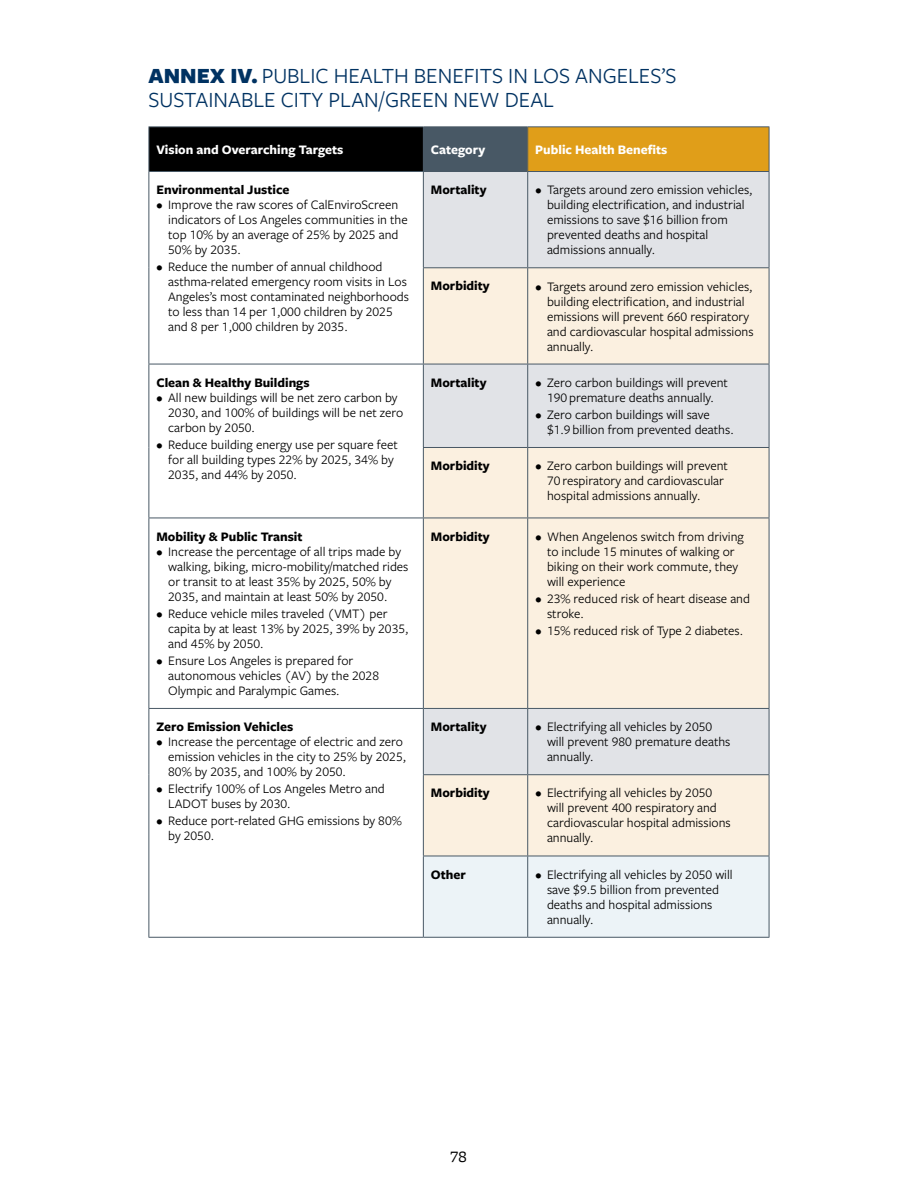
<style>
.page{position:relative;width:918px;height:1188px;background:#fff}
.page>*{position:absolute;margin:0;border:0;box-sizing:border-box;transform-origin:0 0}
.ANNEX_Title_smalls{font:22.5px/24px "Freight Sans Pro";color:#003262}
.t1{font:16.5px "Freight Micro Pro";color:#000}
.t2{font:13.5px/15px "Freight Sans Pro";color:#000}
.ANNEX_Table_Column_Semi_Bold_Text{font:700 13.5px "Freight Sans Pro";color:#000}
.ANNEX_Table_Column_Yellow_Heads{font:700 13.5px "Freight Sans Pro";color:#fff}
.s1{font-weight:900}
</style>
<div class="page">
<div style="left:149px;top:127px;width:274px;height:45px;background:#000"></div>
<div style="left:423px;top:127px;width:105px;height:45px;background:#485865"></div>
<div style="left:528px;top:127px;width:241px;height:45px;background:#e09e19"></div>
<div style="left:424px;top:172px;width:345px;height:95px;background:#e1e3e7"></div>
<svg style="left:424px;top:268px;width:345px;height:588px;background:#f3ece1"></svg>
<div style="left:424px;top:857px;width:345px;height:80px;background:#ecf3f7"></div>
<hr style="left:148px;top:126px;width:275px;height:1px;background:#485865">
<hr style="left:148px;top:127px;width:1px;height:44px;background:#485865">
<hr style="left:423px;top:126px;width:105px;height:1px;background:#485865">
<hr style="left:528px;top:126px;width:241px;height:1px;background:#485865">
<hr style="left:769px;top:127px;width:1px;height:44px;background:#485865">
<hr style="left:148px;top:171px;width:275px;height:1px;background:#485865">
<hr style="left:148px;top:172px;width:1px;height:96px;background:#485865">
<hr style="left:148px;top:268px;width:1px;height:96px;background:#485865">
<hr style="left:148px;top:364px;width:275px;height:1px;background:#485865">
<hr style="left:148px;top:364px;width:1px;height:83px;background:#485865">
<hr style="left:148px;top:447px;width:1px;height:71px;background:#485865">
<hr style="left:423px;top:364px;width:1px;height:83px;background:#485865">
<hr style="left:527px;top:364px;width:1px;height:83px;background:#485865">
<hr style="left:769px;top:364px;width:1px;height:83px;background:#485865">
<hr style="left:423px;top:447px;width:105px;height:1px;background:#485865">
<hr style="left:423px;top:448px;width:1px;height:70px;background:#485865">
<hr style="left:528px;top:447px;width:241px;height:1px;background:#485865">
<hr style="left:527px;top:448px;width:1px;height:70px;background:#485865">
<hr style="left:769px;top:448px;width:1px;height:70px;background:#485865">
<hr style="left:148px;top:518px;width:275px;height:1px;background:#485865">
<hr style="left:148px;top:518px;width:1px;height:190px;background:#485865">
<hr style="left:423px;top:518px;width:105px;height:1px;background:#485865">
<hr style="left:423px;top:518px;width:1px;height:190px;background:#485865">
<hr style="left:528px;top:518px;width:241px;height:1px;background:#485865">
<hr style="left:527px;top:518px;width:1px;height:190px;background:#485865">
<hr style="left:769px;top:518px;width:1px;height:190px;background:#485865">
<hr style="left:148px;top:708px;width:275px;height:1px;background:#485865">
<hr style="left:148px;top:709px;width:1px;height:66px;background:#485865">
<hr style="left:148px;top:775px;width:1px;height:81px;background:#485865">
<hr style="left:148px;top:856px;width:1px;height:81px;background:#485865">
<hr style="left:423px;top:708px;width:105px;height:1px;background:#485865">
<hr style="left:423px;top:709px;width:1px;height:65px;background:#485865">
<hr style="left:528px;top:708px;width:241px;height:1px;background:#485865">
<hr style="left:527px;top:709px;width:1px;height:65px;background:#485865">
<hr style="left:769px;top:709px;width:1px;height:65px;background:#485865">
<hr style="left:423px;top:774px;width:105px;height:1px;background:#485865">
<hr style="left:423px;top:775px;width:1px;height:81px;background:#485865">
<hr style="left:528px;top:774px;width:241px;height:1px;background:#485865">
<hr style="left:527px;top:775px;width:1px;height:81px;background:#485865">
<hr style="left:769px;top:775px;width:1px;height:81px;background:#485865">
<hr style="left:423px;top:856px;width:105px;height:1px;background:#485865">
<hr style="left:423px;top:856px;width:1px;height:81px;background:#485865">
<hr style="left:528px;top:856px;width:241px;height:1px;background:#485865">
<hr style="left:527px;top:856px;width:1px;height:81px;background:#485865">
<hr style="left:769px;top:856px;width:1px;height:81px;background:#485865">
<hr style="left:148px;top:937px;width:275px;height:1px;background:#485865">
<hr style="left:423px;top:937px;width:105px;height:1px;background:#485865">
<hr style="left:528px;top:937px;width:241px;height:1px;background:#485865">
<hr style="left:423px;top:268px;width:1px;height:96px;background:#485865">
<hr style="left:527px;top:268px;width:1px;height:96px;background:#485865">
<hr style="left:769px;top:268px;width:1px;height:96px;background:#485865">
<hr style="left:423px;top:364px;width:105px;height:1px;background:#485865">
<hr style="left:528px;top:364px;width:241px;height:1px;background:#485865">
<hr style="left:423px;top:172px;width:1px;height:95px;background:#485865">
<hr style="left:528px;top:171px;width:241px;height:1px;background:#485865">
<hr style="left:527px;top:172px;width:1px;height:95px;background:#485865">
<hr style="left:769px;top:172px;width:1px;height:95px;background:#485865">
<hr style="left:423px;top:267px;width:105px;height:1px;background:#485865">
<hr style="left:528px;top:267px;width:241px;height:1px;background:#485865">
<p class="ANNEX_Title_smalls" style="left:148px;top:63px;width:530px"><span class="s1">ANNEX IV.</span> PUBLIC HEALTH BENEFITS IN LOS ANGELES’S<br>SUSTAINABLE CITY PLAN/GREEN NEW DEAL</p>
<p class="ANNEX_Table_Column_Yellow_Heads" style="left:156px;top:140px;width:189px">Vision and Overarching Targets</p>
<p class="ANNEX_Table_Column_Yellow_Heads" style="left:431px;top:140px;width:56px">Category</p>
<p class="ANNEX_Table_Column_Yellow_Heads" style="left:535px;top:140px;width:134px">Public Health Benefits</p>
<p class="ANNEX_Table_Column_Semi_Bold_Text" style="left:156px;top:180px;width:135px">Environmental Justice</p>
<p class="t2" style="left:168px;top:197px;width:241px;text-indent:-12px">• Improve the raw scores of CalEnviroScreen indicators of Los Angeles communities in the top 10% by an average of 25% by 2025 and 50% by 2035.</p>
<p class="t2" style="left:168px;top:259px;width:242px;text-indent:-12px">• Reduce the number of annual childhood asthma-related emergency room visits in Los Angeles’s most contaminated neighborhoods to less than 14 per 1,000 children by 2025 and 8 per 1,000 children by 2035.</p>
<p class="ANNEX_Table_Column_Semi_Bold_Text" style="left:431px;top:180px;width:57px">Mortality</p>
<p class="t2" style="left:547px;top:182px;width:207px;text-indent:-12px">• Targets around zero emission vehicles, building electrification, and industrial emissions to save $16 billion from prevented deaths and hospital admissions annually.</p>
<p class="ANNEX_Table_Column_Semi_Bold_Text" style="left:431px;top:277px;width:60px">Morbidity</p>
<p class="t2" style="left:547px;top:278px;width:208px;text-indent:-12px">• Targets around zero emission vehicles, building electrification, and industrial emissions will prevent 660 respiratory and cardiovascular hospital admissions annually.</p>
<p class="ANNEX_Table_Column_Semi_Bold_Text" style="left:156px;top:373px;width:155px">Clean &amp; Healthy Buildings</p>
<p class="t2" style="left:168px;top:389px;width:237px;text-indent:-12px">• All new buildings will be net zero carbon by<br>2030, and 100% of buildings will be net zero carbon by 2050.</p>
<p class="t2" style="left:168px;top:436px;width:231px;text-indent:-12px">• Reduce building energy use per square feet for all building types 22% by 2025, 34% by<br>2035, and 44% by 2050.</p>
<p class="ANNEX_Table_Column_Semi_Bold_Text" style="left:156px;top:527px;width:148px">Mobility &amp; Public Transit</p>
<p class="t2" style="left:168px;top:543px;width:242px;text-indent:-12px">• Increase the percentage of all trips made by walking, biking, micro-mobility/matched rides or transit to at least 35% by 2025, 50% by 2035, and maintain at least 50% by 2050.</p>
<p class="t2" style="left:168px;top:605px;width:242px;text-indent:-12px">• Reduce vehicle miles traveled (VMT) per capita by at least 13% by 2025, 39% by 2035, and 45% by 2050.</p>
<p class="t2" style="left:168px;top:652px;width:212px;text-indent:-12px">• Ensure Los Angeles is prepared for autonomous vehicles (AV) by the 2028<br>Olympic and Paralympic Games.</p>
<p class="ANNEX_Table_Column_Semi_Bold_Text" style="left:156px;top:717px;width:138px">Zero Emission Vehicles</p>
<p class="t2" style="left:168px;top:734px;width:239px;text-indent:-12px">• Increase the percentage of electric and zero emission vehicles in the city to 25% by 2025,<br>80% by 2035, and 100% by 2050.</p>
<p class="t2" style="left:168px;top:781px;width:218px;text-indent:-12px">• Electrify 100% of Los Angeles Metro and<br>LADOT buses by 2030.</p>
<p class="t2" style="left:168px;top:813px;width:235px;text-indent:-12px">• Reduce port-related GHG emissions by 80% by 2050.</p>
<p class="ANNEX_Table_Column_Semi_Bold_Text" style="left:431px;top:373px;width:57px">Mortality</p>
<p class="t2" style="left:535px;top:374px;width:194px;text-align:center">• Zero carbon buildings will prevent<br>190 premature deaths annually.</p>
<p class="t2" style="left:547px;top:407px;width:188px;text-indent:-12px">• Zero carbon buildings will save $1.9 billion from prevented deaths.</p>
<p class="ANNEX_Table_Column_Semi_Bold_Text" style="left:431px;top:456px;width:60px">Morbidity</p>
<p class="t2" style="left:547px;top:458px;width:182px;text-indent:-12px">• Zero carbon buildings will prevent<br>70 respiratory and cardiovascular hospital admissions annually.</p>
<p class="ANNEX_Table_Column_Semi_Bold_Text" style="left:431px;top:527px;width:60px">Morbidity</p>
<p class="t2" style="left:547px;top:528px;width:198px;text-indent:-12px">• When Angelenos switch from driving to include 15 minutes of walking or biking on their work commute, they will experience</p>
<p class="t2" style="left:547px;top:590px;width:205px;text-indent:-12px">• 23% reduced risk of heart disease and stroke.</p>
<p class="t2" style="left:535px;top:623px;width:210px">• 15% reduced risk of Type 2 diabetes.</p>
<p class="ANNEX_Table_Column_Semi_Bold_Text" style="left:431px;top:717px;width:57px">Mortality</p>
<p class="t2" style="left:547px;top:719px;width:185px;text-indent:-12px">• Electrifying all vehicles by 2050 will prevent 980 premature deaths annually.</p>
<p class="ANNEX_Table_Column_Semi_Bold_Text" style="left:431px;top:784px;width:60px">Morbidity</p>
<p class="t2" style="left:547px;top:785px;width:185px;text-indent:-12px">• Electrifying all vehicles by 2050 will prevent 400 respiratory and cardiovascular hospital admissions annually.</p>
<p class="ANNEX_Table_Column_Semi_Bold_Text" style="left:431px;top:865px;width:37px">Other</p>
<p class="t2" style="left:547px;top:866px;width:187px;text-indent:-12px">• Electrifying all vehicles by 2050 will save $9.5 billion from prevented deaths and hospital admissions annually.</p>
<p class="t1" style="left:450px;top:1146px;width:18px">78</p>
</div>
